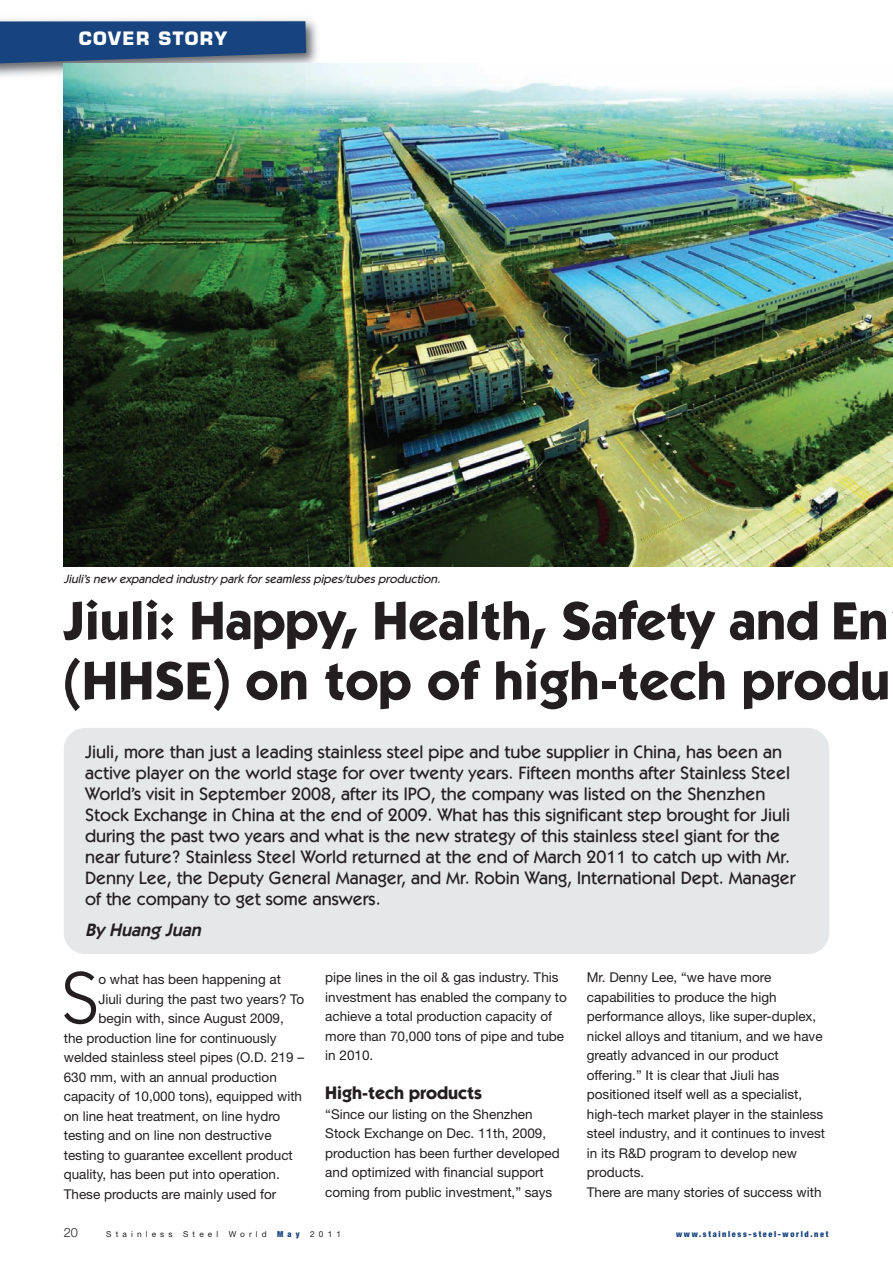
<style>
.page{position:relative;width:893px;height:1263px;background:#fff}
.page>*{position:absolute;margin:0;border:0;box-sizing:border-box;transform-origin:0 0}
.t1{font:73.8px "Itc Kabel";color:#231f20}
.t2{font:700 54px/60px "Itc Kabel";color:#231f20}
.t3{font:500 18px/21px "Itc Kabel";color:#231f20}
.t4{font:700 18px "Itc Kabel";color:#231f20}
.t5{font:italic 600 18px "Itc Kabel";color:#231f20}
.t6{font:700 18px "Eurostile LT Std";letter-spacing:.075em;color:#fff}
.t7{font:13.5px/19.5px "Helvetica Neue";color:#231f20}
.t8{font:300 12.75px "Helvetica Neue";color:#231f20}
.t9{font:italic 500 12px "Itc Kabel";color:#231f20}
.t10{font:900 condensed 8.25px "Helvetica Neue";letter-spacing:.2em;color:#17437e}
.t11{font:8.25px "Helvetica Neue";letter-spacing:.5em;color:#231f20}
</style>
<div class="page">
<img style="left:0;top:19px;width:324px;height:63px">
<svg style="left:0;top:21px;width:306px;height:43px;background:#295083"></svg>
<div style="left:64px;top:728px;width:765px;height:226px;background:#e6e7e9;border-radius:21px"></div>
<img style="left:64px;top:64px;width:829px;height:502px">
<h3 class="t6" style="left:79px;top:32px;width:150px">COVER STORY</h3>
<p class="t9" style="left:64px;top:574px;width:381px">Jiuli’s new expanded industry park for seamless pipes/tubes production.</p>
<h2 class="t2" style="left:64px;top:595px;width:828px">Jiuli: Happy, Health, Safety and En (HHSE) on top of high-tech produ</h2>
<p class="t3" style="left:85px;top:743px;width:712px">Jiuli, more than just a leading stainless steel pipe and tube supplier in China, has been an active player on the world stage for over twenty years. Fifteen months after Stainless Steel World’s visit in September 2008, after its IPO, the company was listed on the Shenzhen Stock Exchange in China at the end of 2009. What has this significant step brought for Jiuli during the past two years and what is the new strategy of this stainless steel giant for the near future? Stainless Steel World returned at the end of March 2011 to catch up with Mr.<br>Denny Lee, the Deputy General Manager, and Mr. Robin Wang, International Dept. Manager of the company to get some answers.</p>
<h3 class="t5" style="left:85px;top:924px;width:121px">By Huang Juan</h3>
<h1 class="t1" style="left:62px;top:970px;width:38px">S</h1>
<p class="t7" style="left:98px;top:969px;width:184px">o what has been happening at</p>
<p class="t7" style="left:325px;top:967px;width:243px">pipe lines in the oil &amp; gas industry. This investment has enabled the company to achieve a total production capacity of more than 70,000 tons of pipe and tube in 2010.</p>
<h3 class="t4" style="left:325px;top:1086px;width:158px">High-tech products</h3>
<p class="t7" style="left:325px;top:1104px;width:236px">“Since our listing on the Shenzhen Stock Exchange on Dec. 11th, 2009, production has been further developed and optimized with financial support coming from public investment,” says</p>
<p class="t7" style="left:587px;top:968px;width:240px">Mr. Denny Lee, “we have more capabilities to produce the high performance alloys, like super-duplex, nickel alloys and titanium, and we have greatly advanced in our product offering.” It is clear that Jiuli has positioned itself well as a specialist, high-tech market player in the stainless steel industry, and it continues to invest in its R&amp;D program to develop new products.<br>There are many stories of success with</p>
<p class="t7" style="left:98px;top:989px;width:207px">Jiuli during the past two years? To</p>
<p class="t7" style="left:98px;top:1008px;width:187px">begin with, since August 2009,</p>
<p class="t7" style="left:64px;top:1028px;width:214px">the production line for continuously</p>
<p class="t7" style="left:64px;top:1047px;width:242px">welded stainless steel pipes (O.D. 219 –</p>
<p class="t7" style="left:64px;top:1067px;width:215px">630 mm, with an annual production</p>
<p class="t7" style="left:64px;top:1086px;width:240px">capacity of 10,000 tons), equipped with</p>
<p class="t7" style="left:64px;top:1106px;width:218px">on line heat treatment, on line hydro</p>
<p class="t7" style="left:64px;top:1125px;width:209px">testing and on line non destructive</p>
<p class="t7" style="left:64px;top:1145px;width:231px">testing to guarantee excellent product</p>
<p class="t7" style="left:64px;top:1164px;width:218px">quality, has been put into operation.</p>
<p class="t7" style="left:64px;top:1184px;width:214px">These products are mainly used for</p>
<p class="t8" style="left:64px;top:1225px;width:16px">20</p>
<p class="t11" style="left:106px;top:1229px;width:68px">Stainless</p>
<p class="t11" style="left:183px;top:1229px;width:37px">Steel</p>
<p class="t11" style="left:229px;top:1229px;width:39px">World</p>
<p class="t10" style="left:277px;top:1229px;width:24px">May</p>
<p class="t11" style="left:310px;top:1229px;width:32px">2011</p>
<p class="t10" style="left:676px;top:1229px;width:154px">www.stainless-steel-world.net</p>
</div>
